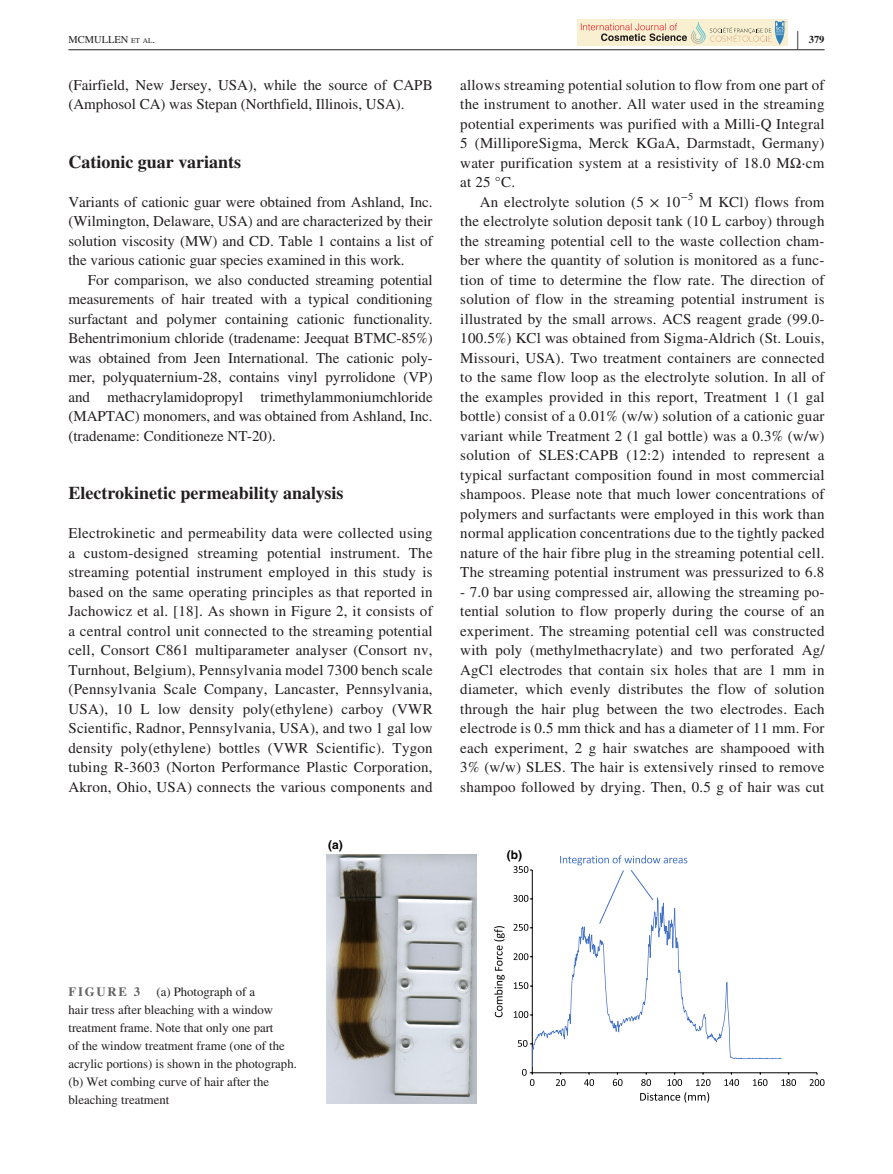
<style>
.page{position:relative;width:893px;height:1174px;background:#fff}
.page>*{position:absolute;margin:0;border:0;box-sizing:border-box;transform-origin:0 0}
.t1{font:700 25.95px "STIX";color:#231f20;scale:.36 1}
.t2{font:700 18px "STIX";color:#231f20}
.t3{font:15px/19.5px "STIX";letter-spacing:.005em;color:#231f20;text-align:justify}
.t4{font:12.75px/18px "STIX";color:#231f20}
.t5{font:700 12.75px "STIX";letter-spacing:.14em;color:#636366}
.t6{font:700 12px "Helvetica";color:#000}
.t7{font:10.5px "STIX";color:#231f20}
.t8{font:700 10.5px "STIX";color:#231f20}
.s1{font-size:7.35px}
</style>
<div class="page">
<hr style="left:68px;top:49px;width:756px;height:1px;background:#231f20">
<img style="left:578px;top:20px;width:209px;height:25px">
<svg style="left:581px;top:21px;width:191px;height:23px;background:#e5d7bc"></svg>
<hr style="left:532px;top:870px;width:1px;height:202px;background:#000">
<hr style="left:532px;top:1072px;width:285px;height:1px;background:#000">
<svg style="left:532px;top:897px;width:250px;height:169px"></svg>
<svg style="left:518px;top:1040px;width:14px;height:6px"></svg>
<svg style="left:514px;top:1011px;width:18px;height:7px"></svg>
<svg style="left:514px;top:982px;width:18px;height:7px"></svg>
<svg style="left:513px;top:953px;width:19px;height:7px"></svg>
<svg style="left:513px;top:924px;width:19px;height:6px"></svg>
<svg style="left:513px;top:895px;width:19px;height:7px"></svg>
<svg style="left:513px;top:866px;width:19px;height:7px"></svg>
<svg style="left:522px;top:1069px;width:12px;height:17px"></svg>
<svg style="left:556px;top:1072px;width:9px;height:14px"></svg>
<svg style="left:584px;top:1072px;width:10px;height:14px"></svg>
<svg style="left:613px;top:1072px;width:9px;height:14px"></svg>
<svg style="left:641px;top:1072px;width:10px;height:14px"></svg>
<svg style="left:667px;top:1072px;width:15px;height:14px"></svg>
<svg style="left:696px;top:1072px;width:14px;height:14px"></svg>
<svg style="left:724px;top:1072px;width:15px;height:14px"></svg>
<svg style="left:753px;top:1072px;width:14px;height:14px"></svg>
<svg style="left:781px;top:1072px;width:15px;height:14px"></svg>
<svg style="left:810px;top:1072px;width:14px;height:14px"></svg>
<svg style="left:494px;top:926px;width:11px;height:91px"></svg>
<svg style="left:640px;top:1092px;width:69px;height:10px"></svg>
<img style="left:327px;top:854px;width:149px;height:250px">
<svg style="left:560px;top:855px;width:127px;height:69px"></svg>
<h1 class="t1" style="left:797px;top:25px;width:7px">|</h1>
<p class="t7" style="left:68px;top:32px;width:88px">MCMULLEN <span class="s1">et al</span>.</p>
<p class="t8" style="left:809px;top:33px;width:17px">379</p>
<p class="t3" style="left:68px;top:76px;width:366px">(Fairfield, New Jersey, USA), while the source of CAPB (Amphosol CA) was Stepan (Northfield, Illinois, USA).</p>
<p class="t3" style="left:460px;top:76px;width:366px">allows streaming potential solution to flow from one part of the instrument to another. All water used in the streaming potential experiments was purified with a Milli-Q Integral 5 (MilliporeSigma, Merck KGaA, Darmstadt, Germany) water purification system at a resistivity of 18.0 MΩ⋅cm at 25 °C.</p>
<p class="t3" style="left:460px;top:193px;width:366px;text-indent:20px">An electrolyte solution (5 × 10<sup>−5</sup> M KCl) flows from the electrolyte solution deposit tank (10 L carboy) through the streaming potential cell to the waste collection cham&shy;ber where the quantity of solution is monitored as a func&shy;tion of time to determine the flow rate. The direction of solution of flow in the streaming potential instrument is illustrated by the small arrows. ACS reagent grade (99.0- 100.5%) KCl was obtained from Sigma-Aldrich (St. Louis, Missouri, USA). Two treatment containers are connected to the same flow loop as the electrolyte solution. In all of the examples provided in this report, Treatment 1 (1 gal bottle) consist of a 0.01% (w/w) solution of a cationic guar variant while Treatment 2 (1 gal bottle) was a 0.3% (w/w) solution of SLES:CAPB (12:2) intended to represent a typical surfactant composition found in most commercial shampoos. Please note that much lower concentrations of polymers and surfactants were employed in this work than normal application concentrations due to the tightly packed nature of the hair fibre plug in the streaming potential cell.<br>The streaming potential instrument was pressurized to 6.8</p>
<p class="t3" style="left:460px;top:583px;width:366px">- 7.0 bar using compressed air, allowing the streaming po&shy;tential solution to flow properly during the course of an experiment. The streaming potential cell was constructed with poly (methylmethacrylate) and two perforated Ag/ AgCl electrodes that contain six holes that are 1 mm in diameter, which evenly distributes the flow of solution through the hair plug between the two electrodes. Each electrode is 0.5 mm thick and has a diameter of 11 mm. For each experiment, 2 g hair swatches are shampooed with 3% (w/w) SLES. The hair is extensively rinsed to remove shampoo followed by drying. Then, 0.5 g of hair was cut</p>
<p class="t2" style="left:68px;top:151px;width:174px">Cationic guar variants</p>
<p class="t3" style="left:68px;top:193px;width:366px">Variants of cationic guar were obtained from Ashland, Inc. (Wilmington, Delaware, USA) and are characterized by their solution viscosity (MW) and CD. Table 1 contains a list of the various cationic guar species examined in this work.</p>
<p class="t3" style="left:68px;top:271px;width:366px;text-indent:20px">For comparison, we also conducted streaming potential measurements of hair treated with a typical conditioning surfactant and polymer containing cationic functionality.<br>Behentrimonium chloride (tradename: Jeequat BTMC-85%) was obtained from Jeen International. The cationic poly&shy;mer, polyquaternium-28, contains vinyl pyrrolidone (VP) and methacrylamidopropyl trimethylammoniumchloride (MAPTAC) monomers, and was obtained from Ashland, Inc. (tradename: Conditioneze NT-20).</p>
<p class="t2" style="left:68px;top:482px;width:277px">Electrokinetic permeability analysis</p>
<p class="t3" style="left:68px;top:524px;width:366px">Electrokinetic and permeability data were collected using a custom-designed streaming potential instrument. The streaming potential instrument employed in this study is based on the same operating principles as that reported in Jachowicz et al. [18]. As shown in Figure 2, it consists of a central control unit connected to the streaming potential cell, Consort C861 multiparameter analyser (Consort nv, Turnhout, Belgium), Pennsylvania model 7300 bench scale (Pennsylvania Scale Company, Lancaster, Pennsylvania, USA), 10 L low density poly(ethylene) carboy (VWR Scientific, Radnor, Pennsylvania, USA), and two 1 gal low density poly(ethylene) bottles (VWR Scientific). Tygon tubing R-3603 (Norton Performance Plastic Corporation, Akron, Ohio, USA) connects the various components and</p>
<p class="t6" style="left:328px;top:838px;width:16px">(a)</p>
<p class="t5" style="left:68px;top:984px;width:73px">FIGURE 3</p>
<p class="t4" style="left:68px;top:983px;width:230px;text-indent:88px">(a) Photograph of a<br>hair tress after bleaching with a window treatment frame. Note that only one part<br>of the window treatment frame (one of the acrylic portions) is shown in the photograph. (b) Wet combing curve of hair after the bleaching treatment</p>
<p class="t6" style="left:507px;top:847px;width:17px">(b)</p>
</div>
